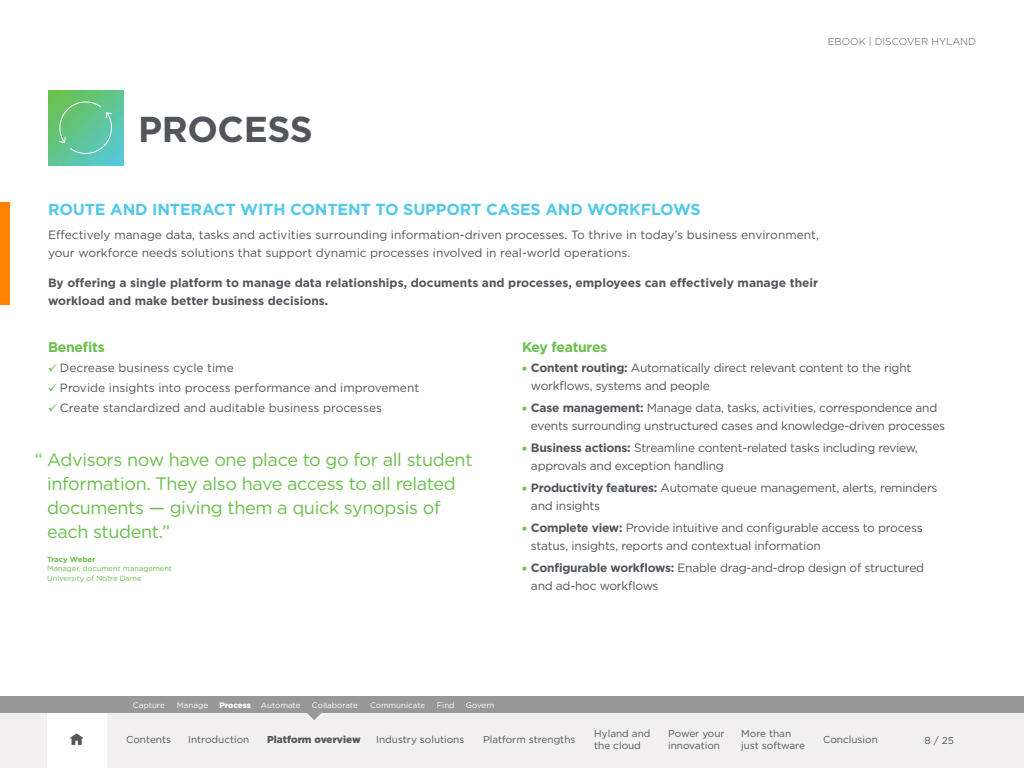
<style>
.page{position:relative;width:1024px;height:768px;background:#fff}
.page>*{position:absolute;margin:0;border:0;box-sizing:border-box;transform-origin:0 0}
.t1{font:700 36px "Gotham";letter-spacing:-.01em;color:#52555b}
.t2{font:18px/24px "Gotham";letter-spacing:-.02em;color:#6abf4b}
.t3{font:700 16px "Gotham";letter-spacing:-.01em;color:#54c8e8}
.t4{font:700 14px "Gotham";letter-spacing:-.02em;color:#6abf4b}
.t5{font:12px/18px "Gotham";letter-spacing:-.02em;color:#52555b}
.t6{font:12px/20px "Gotham";color:#52555b}
.t7{font:700 12px/18px "Gotham";color:#52555b}
.t8{font:10px/12px "Gotham";color:#52555b}
.t9{font:300 10px "Gotham";color:#52555b}
.t10{font:900 10px "Gotham";color:#52555b}
.t11{font:8px "Gotham";color:#fff}
.t12{font:900 8px "Gotham";letter-spacing:-.005em;color:#fff}
.t13{font:7.5px/9.5px "Gotham";color:#6abf4b}
.t14{font:700 7.5px "Gotham";letter-spacing:-.005em;color:#6abf4b}
.s1{font-weight:700}
</style>
<div class="page">
<div style="left:0;top:713px;width:1024px;height:55px;background:#f1efef"></div>
<div style="left:47px;top:713px;width:59px;height:55px;background:#fff"></div>
<svg style="left:69px;top:733px;width:15px;height:12px"></svg>
<div style="left:0;top:696px;width:1024px;height:17px;background:#98989a"></div>
<svg style="left:307px;top:713px;width:14px;height:7px"></svg>
<div style="left:0;top:202px;width:9px;height:103px;background:#ff8300"></div>
<img style="left:48px;top:90px;width:75px;height:75px">
<svg style="left:58px;top:101px;width:55px;height:53px;background:#69c795"></svg>
<h1 class="t1" style="left:138px;top:106px;width:176px">PROCESS</h1>
<p class="t9" style="left:828px;top:35px;width:150px">EBOOK | DISCOVER HYLAND</p>
<h3 class="t3" style="left:48px;top:199px;width:654px">ROUTE AND INTERACT WITH CONTENT TO SUPPORT CASES AND WORKFLOWS</h3>
<p class="t6" style="left:48px;top:225px;width:773px;line-height:18px">Effectively manage data, tasks and activities surrounding information-driven processes. To thrive in today’s business environment, your workforce needs solutions that support dynamic processes involved in real-world operations.</p>
<p class="t7" style="left:48px;top:273px;width:772px">By offering a single platform to manage data relationships, documents and processes, employees can effectively manage their workload and make better business decisions.</p>
<p class="t4" style="left:48px;top:337px;width:58px">Benefits</p>
<p class="t6" style="left:60px;top:357px;width:361px">Decrease business cycle time<br>Provide insights into process performance and improvement<br>Create standardized and auditable business processes</p>
<h2 class="t2" style="left:47px;top:447px;width:427px;text-indent:-12px">“ Advisors now have one place to go for all student information. They also have access to all related documents — giving them a quick synopsis of each student.”</h2>
<p class="t14" style="left:47px;top:554px;width:50px">Tracy Weber</p>
<p class="t13" style="left:47px;top:564px;width:126px">Manager, document management<br>University of Notre Dame</p>
<p class="t4" style="left:522px;top:337px;width:87px">Key features</p>
<p class="t5" style="left:531px;top:358px;width:382px"><span class="s1">Content routing:</span> Automatically direct relevant content to the right workflows, systems and people</p>
<p class="t5" style="left:531px;top:398px;width:416px"><span class="s1">Case management:</span> Manage data, tasks, activities, correspondence and events surrounding unstructured cases and knowledge-driven processes</p>
<p class="t5" style="left:531px;top:438px;width:388px"><span class="s1">Business actions:</span> Streamline content-related tasks including review, approvals and exception handling</p>
<p class="t5" style="left:531px;top:478px;width:408px"><span class="s1">Productivity features:</span> Automate queue management, alerts, reminders and insights</p>
<p class="t5" style="left:531px;top:518px;width:393px"><span class="s1">Complete view:</span> Provide intuitive and configurable access to process status, insights, reports and contextual information</p>
<p class="t5" style="left:531px;top:558px;width:395px"><span class="s1">Configurable workflows:</span> Enable drag-and-drop design of structured and ad-hoc workflows</p>
<p class="t11" style="left:133px;top:700px;width:33px">Capture</p>
<p class="t11" style="left:177px;top:700px;width:33px">Manage</p>
<p class="t12" style="left:219px;top:699px;width:33px">Process</p>
<p class="t11" style="left:261px;top:700px;width:41px">Automate</p>
<p class="t11" style="left:312px;top:700px;width:47px">Collaborate</p>
<p class="t11" style="left:370px;top:700px;width:57px">Communicate</p>
<p class="t11" style="left:437px;top:700px;width:19px">Find</p>
<p class="t11" style="left:466px;top:700px;width:30px">Govern</p>
<p class="t8" style="left:126px;top:733px;width:46px">Contents</p>
<p class="t8" style="left:188px;top:733px;width:63px">Introduction</p>
<p class="t10" style="left:267px;top:733px;width:95px">Platform overview</p>
<p class="t8" style="left:376px;top:733px;width:90px">Industry solutions</p>
<p class="t8" style="left:483px;top:733px;width:94px">Platform strengths</p>
<p class="t8" style="left:594px;top:727px;width:58px">Hyland and the cloud</p>
<p class="t8" style="left:668px;top:727px;width:58px">Power your innovation</p>
<p class="t8" style="left:741px;top:727px;width:65px">More than just software</p>
<p class="t8" style="left:823px;top:733px;width:56px">Conclusion</p>
<p class="t8" style="left:924px;top:734px;width:31px">8 / 25</p>
</div>
